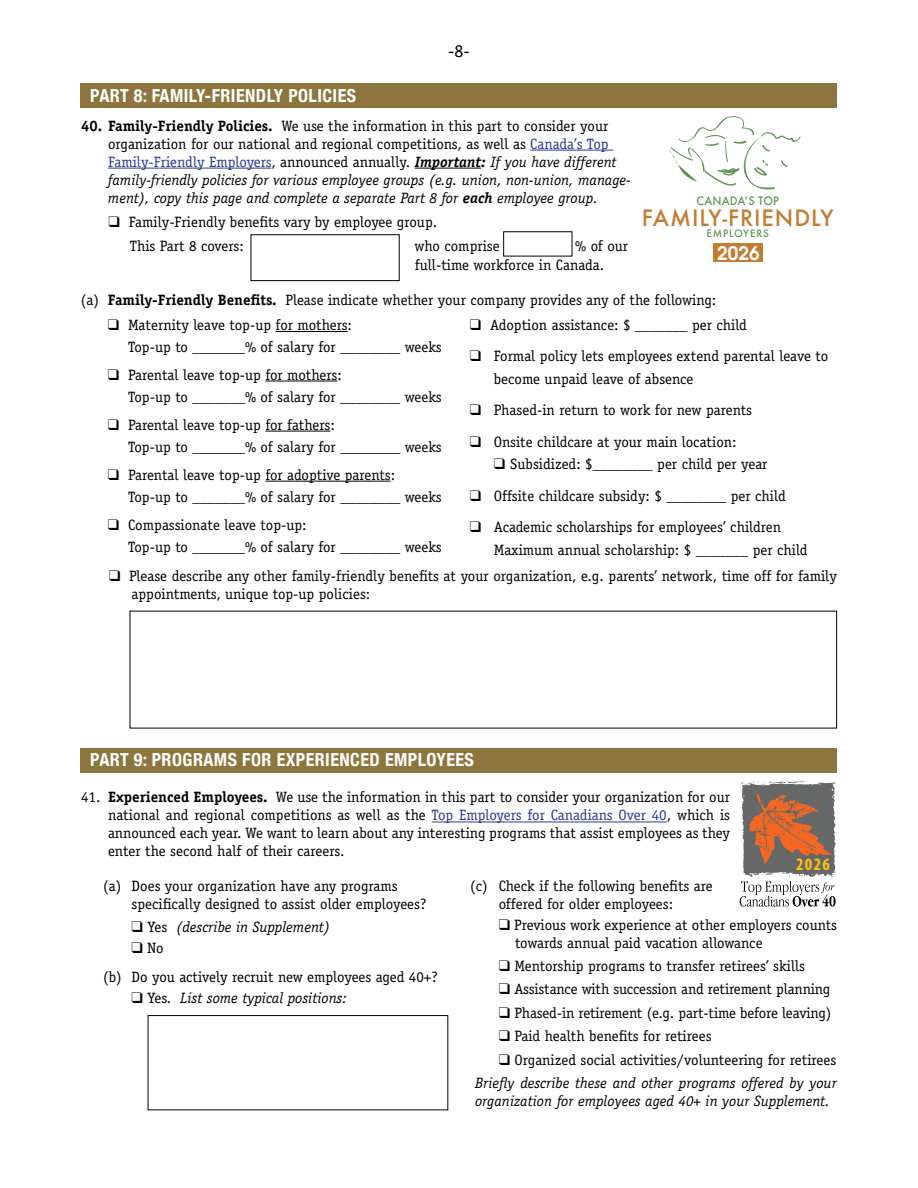
<style>
.page{position:relative;width:918px;height:1188px;background:#fff}
.page>*{position:absolute;margin:0;border:0;box-sizing:border-box;transform-origin:0 0}
.t1{font:500 21.9px "Futura";letter-spacing:.045em;color:#c37c32}
.t2{font:600 18.75px "Avant Garde LT";color:#fff}
.t3{font:700 condensed 18px "Helvetica Neue";letter-spacing:.025em;color:#fff}
.t4{font:18px "Officina Sans Std";color:#000}
.t5{font:700 condensed 17.4px "Myriad Pro";color:#ffc20e}
.t6{font:15px/22.4px "Officina Serif Std";color:#000}
.t7{font:italic 15px/18px "Officina Serif Std";color:#000}
.t8{font:500 11.4px "Futura";letter-spacing:.01em;color:#629556;scale:.95 1}
.t9{font:500 9.9px "Futura";letter-spacing:.075em;color:#629556}
.s1{font-weight:700;font-style:normal}
.s2{font-style:normal}
.s3{font-style:normal;color:#283a97}
.s4{font-weight:700}
.s5{color:#283a97}
.s6{font-style:italic}
</style>
<div class="page">
<div style="left:81px;top:748px;width:756px;height:25px;background:#8d753d"></div>
<div style="left:81px;top:83px;width:756px;height:25px;background:#8d753d"></div>
<svg style="left:669px;top:116px;width:132px;height:74px"></svg>
<div style="left:714px;top:243px;width:49px;height:19px;background:#c37c32"></div>
<hr style="left:530px;top:150px;width:83px;height:1px;background:#283a97">
<hr style="left:108px;top:168px;width:163px;height:1px;background:#283a97">
<hr style="left:415px;top:168px;width:66px;height:1px;background:#000">
<hr style="left:276px;top:331px;width:72px;height:1px;background:#000">
<hr style="left:265px;top:381px;width:72px;height:1px;background:#000">
<hr style="left:265px;top:431px;width:65px;height:1px;background:#000">
<hr style="left:265px;top:481px;width:126px;height:1px;background:#000">
<hr style="left:432px;top:822px;width:235px;height:1px;background:#283a97">
<div style="left:148px;top:1015px;width:300px;height:95px;border:1px solid #000"></div>
<svg style="left:740px;top:781px;width:96px;height:126px"></svg>
<div style="left:251px;top:234px;width:149px;height:47px;border:1px solid #000"></div>
<p class="t4" style="left:448px;top:41px;width:23px">-8-</p>
<p class="t3" style="left:90px;top:84px;width:267px">PART 8: FAMILY-FRIENDLY POLICIES</p>
<p class="t7" style="left:108px;top:117px;width:524px;text-indent:-27px"><span class="s1">40. Family-Friendly Policies.</span> <span class="s2">We use the information in this part to consider your organization for our national and regional competitions, as well as</span> <span class="s3">Canada’s Top Family-Friendly Employers</span><span class="s2">, announced annually.</span> <span class="s4">Important:</span> If you have different family-friendly policies for various employee groups (e.g. union, non-union, manage&shy;ment), copy this page and complete a separate Part 8 for <span class="s4">each</span> employee group.</p>
<p class="t6" style="left:130px;top:211px;width:309px;line-height:23.4px;text-indent:-21px">❑ Family-Friendly benefits vary by employee group.<br>This Part 8 covers:</p>
<p class="t6" style="left:414px;top:235px;width:87px">who comprise</p>
<p class="t6" style="left:575px;top:235px;width:55px">% of our</p>
<p class="t6" style="left:415px;top:253px;width:191px">full-time workforce in Canada.</p>
<p class="t8" style="left:697px;top:193px;width:88px">CANADAʼS TOP</p>
<h1 class="t1" style="left:642px;top:203px;width:193px">FAMILY-FRIENDLY</h1>
<p class="t9" style="left:707px;top:227px;width:64px">EMPLOYERS</p>
<p class="t2" style="left:717px;top:240px;width:44px">2026</p>
<p class="t6" style="left:81px;top:288px;width:637px">(a) <span class="s4">Family-Friendly Benefits.</span> Please indicate whether your company provides any of the following:</p>
<p class="t6" style="left:128px;top:314px;width:315px;text-indent:-20px">❑ Maternity leave top-up for mothers:<br>Top-up to _______% of salary for ________ weeks</p>
<p class="t6" style="left:128px;top:363px;width:315px;text-indent:-20px">❑ Parental leave top-up for mothers:<br>Top-up to _______% of salary for ________ weeks</p>
<p class="t6" style="left:128px;top:413px;width:315px;text-indent:-20px">❑ Parental leave top-up for fathers:<br>Top-up to _______% of salary for ________ weeks</p>
<p class="t6" style="left:128px;top:463px;width:315px;text-indent:-20px">❑ Parental leave top-up for adoptive parents:<br>Top-up to _______% of salary for ________ weeks</p>
<p class="t6" style="left:128px;top:514px;width:315px;text-indent:-20px">❑ Compassionate leave top-up:<br>Top-up to _______% of salary for ________ weeks</p>
<p class="t6" style="left:470px;top:314px;width:279px">❑ Adoption assistance: $ _______ per child</p>
<p class="t6" style="left:494px;top:345px;width:336px;text-indent:-24px">❑ Formal policy lets employees extend parental leave to become unpaid leave of absence</p>
<p class="t6" style="left:470px;top:399px;width:284px">❑ Phased-in return to work for new parents</p>
<p class="t6" style="left:470px;top:431px;width:268px">❑ Onsite childcare at your main location:</p>
<p class="t6" style="left:494px;top:453px;width:275px">❑ Subsidized: $________ per child per year</p>
<p class="t6" style="left:470px;top:484px;width:318px">❑ Offsite childcare subsidy: $ ________ per child</p>
<p class="t6" style="left:494px;top:516px;width:315px;text-indent:-24px">❑ Academic scholarships for employees’ children<br>Maximum annual scholarship: $ _______ per child</p>
<p class="t6" style="left:132px;top:567px;width:707px;line-height:18px;text-indent:-22px">❑ Please describe any other family-friendly benefits at your organization, e.g. parents’ network, time off for family appointments, unique top-up policies:</p>
<p class="t3" style="left:90px;top:749px;width:385px">PART 9: PROGRAMS FOR EXPERIENCED EMPLOYEES</p>
<p class="t6" style="left:108px;top:788px;width:624px;line-height:18px;text-align:justify;text-indent:-27px">41. <span class="s4">Experienced Employees.</span> We use the information in this part to consider your organization for our national and regional competitions as well as the <span class="s5">Top Employers for Canadians Over 40</span>, which is announced each year. We want to learn about any interesting programs that assist employees as they enter the second half of their careers.</p>
<p class="t6" style="left:132px;top:877px;width:296px;line-height:18px;text-indent:-28px">(a) Does your organization have any programs specifically designed to assist older employees?</p>
<p class="t7" style="left:132px;top:918px;width:200px">❑ <span class="s2">Yes</span> (describe in Supplement)</p>
<p class="t6" style="left:103px;top:934px;width:336px;line-height:28.8px;text-indent:28px">❑ No<br>(b) Do you actively recruit new employees aged 40+?</p>
<p class="t7" style="left:132px;top:989px;width:217px">❑ <span class="s2">Yes.</span> List some typical positions:</p>
<p class="t5" style="left:796px;top:854px;width:35px">2026</p>
<p class="t6" style="left:499px;top:877px;width:215px;line-height:18px;text-indent:-28px">(c) Check if the following benefits are offered for older employees:</p>
<p class="t6" style="left:515px;top:916px;width:323px;line-height:18px;text-indent:-16px">❑ Previous work experience at other employers counts towards annual paid vacation allowance</p>
<p class="t6" style="left:499px;top:955px;width:308px">❑ Mentorship programs to transfer retirees’ skills</p>
<p class="t6" style="left:499px;top:978px;width:333px">❑ Assistance with succession and retirement planning</p>
<p class="t6" style="left:499px;top:1002px;width:334px">❑ Phased-in retirement (e.g. part-time before leaving)</p>
<p class="t6" style="left:499px;top:1025px;width:214px">❑ Paid health benefits for retirees</p>
<p class="t6" style="left:475px;top:1048px;width:363px;line-height:23.4px;text-align:right">❑ Organized social activities/volunteering for retirees<br><span class="s6">Briefly describe these and other programs offered by your</span></p>
<p class="t7" style="left:475px;top:1092px;width:356px">organization for employees aged 40+ in your Supplement.</p>
</div>
